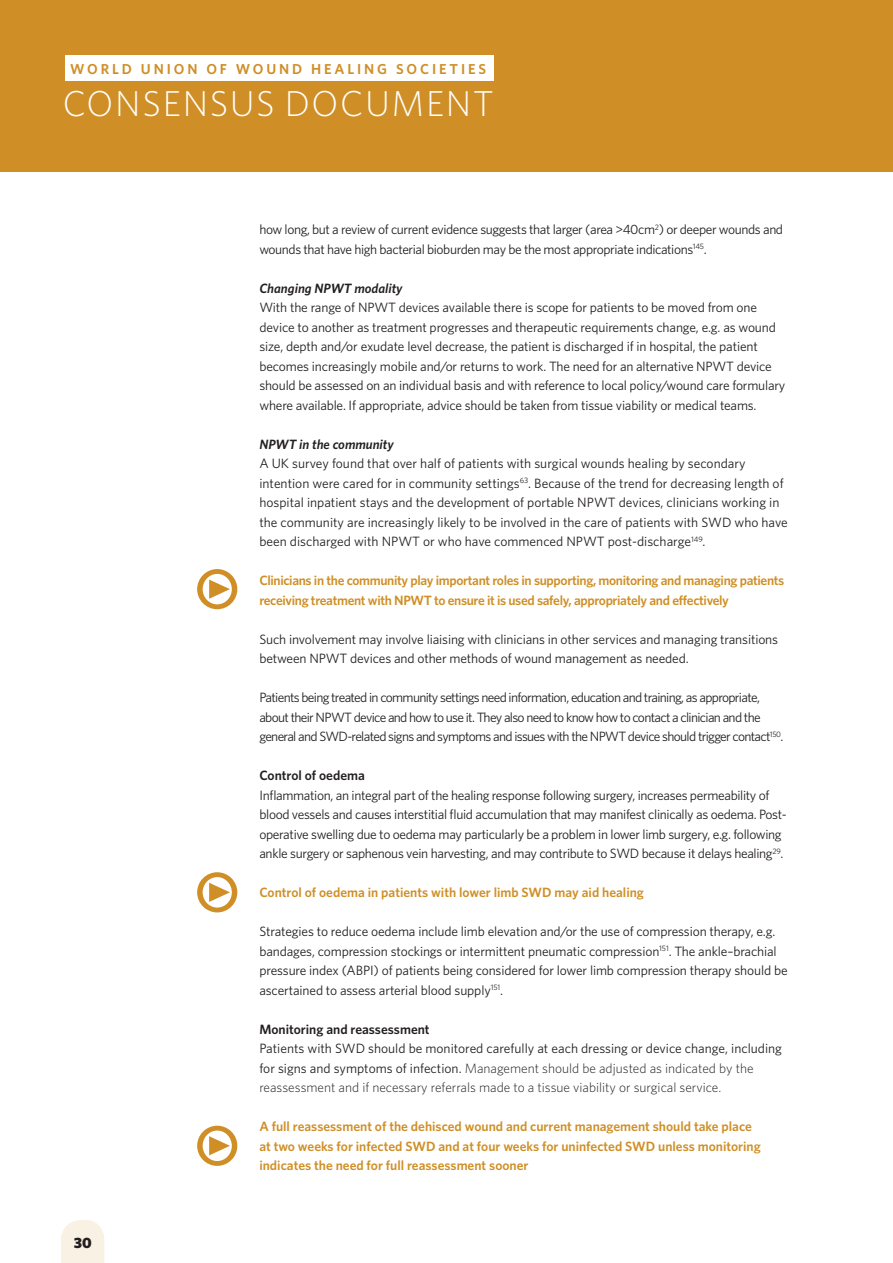
<style>
.page{position:relative;width:893px;height:1263px;background:#fff}
.page>*{position:absolute;margin:0;border:0;box-sizing:border-box;transform-origin:0 0}
.t1{font:54px "Meta Pro";color:#cf8f26}
.t2{font:300 36px "Whitney";letter-spacing:.05em;color:#fff}
.t3{font:900 15px "Whitney";color:#231f20}
.t4{font:600 14.4px "Whitney";letter-spacing:.2em;color:#cf8f26}
.t5{font:13.5px/19.5px "Whitney";letter-spacing:-.015em;color:#231f20}
.t6{font:13.5px/19.5px "Whitney";letter-spacing:-.05em;color:#231f20}
.t7{font:600 13.5px/19.5px "Whitney";letter-spacing:-.005em;color:#cf8f26}
.t8{font:300 13.5px/19.5px "Whitney";color:#231f20}
.t9{font:600 13.5px/19.5px "Whitney";letter-spacing:-.025em;color:#cf8f26}
.t10{font:600 13.5px "Whitney";color:#231f20}
.t11{font:italic 600 13.5px "Whitney";color:#231f20}
.s1{font-weight:400}
</style>
<div class="page">
<div style="left:0;top:0;width:893px;height:171px;background:#cf8f26"></div>
<div style="left:65px;top:55px;width:429px;height:25px;background:#fff"></div>
<svg style="left:62px;top:1220px;width:42px;height:16px"></svg>
<div style="left:62px;top:1236px;width:42px;height:27px;background:#f9f1e3"></div>
<p class="t4" style="left:70px;top:60px;width:417px">WORLD UNION OF WOUND HEALING SOCIETIES</p>
<h2 class="t2" style="left:63px;top:82px;width:432px">CONSENSUS DOCUMENT</h2>
<p class="t3" style="left:74px;top:1234px;width:19px">30</p>
<p class="t3" style="left:78px;top:1234px;width:11px">4</p>
<h1 class="t1" style="left:195px;top:549px;width:47px">•</h1>
<h1 class="t1" style="left:195px;top:852px;width:47px">•</h1>
<h1 class="t1" style="left:195px;top:1105px;width:47px">•</h1>
<p class="t5" style="left:259px;top:219px;width:525px">how long, but a review of current evidence suggests that larger (area &gt;40cm<sup>2</sup>) or deeper wounds and wounds that have high bacterial bioburden may be the most appropriate indications<sup>145</sup>.</p>
<p class="t11" style="left:259px;top:280px;width:145px">Changing NPWT modality</p>
<p class="t5" style="left:259px;top:297px;width:527px">With the range of NPWT devices available there is scope for patients to be moved from one device to another as treatment progresses and therapeutic requirements change, e.g. as wound size, depth and/or exudate level decrease, the patient is discharged if in hospital, the patient becomes increasingly mobile and/or returns to work. The need for an alternative NPWT device should be assessed on an individual basis and with reference to local policy/wound care formulary where available. If appropriate, advice should be taken from tissue viability or medical teams.</p>
<p class="t11" style="left:259px;top:436px;width:136px">NPWT in the community</p>
<p class="t5" style="left:259px;top:453px;width:530px">A UK survey found that over half of patients with surgical wounds healing by secondary intention were cared for in community settings<sup>63</sup>. Because of the trend for decreasing length of hospital inpatient stays and the development of portable NPWT devices, clinicians working in the community are increasingly likely to be involved in the care of patients with SWD who have been discharged with NPWT or who have commenced NPWT post-discharge<sup>149</sup>.</p>
<p class="t9" style="left:259px;top:570px;width:526px">Clinicians in the community play important roles in supporting, monitoring and managing patients receiving treatment with NPWT to ensure it is used safely, appropriately and effectively</p>
<p class="t5" style="left:259px;top:629px;width:520px">Such involvement may involve liaising with clinicians in other services and managing transitions between NPWT devices and other methods of wound management as needed.</p>
<p class="t6" style="left:259px;top:687px;width:525px">Patients being treated in community settings need information, education and training, as appropriate, about their NPWT device and how to use it. They also need to know how to contact a clinician and the general and SWD-related signs and symptoms and issues with the NPWT device should trigger contact<sup>150</sup>.</p>
<p class="t10" style="left:259px;top:767px;width:107px">Control of oedema</p>
<p class="t5" style="left:259px;top:785px;width:529px">Inflammation, an integral part of the healing response following surgery, increases permeability of blood vessels and causes interstitial fluid accumulation that may manifest clinically as oedema. Post&shy;operative swelling due to oedema may particularly be a problem in lower limb surgery, e.g. following ankle surgery or saphenous vein harvesting, and may contribute to SWD because it delays healing<sup>29</sup>.</p>
<p class="t7" style="left:259px;top:882px;width:386px">Control of oedema in patients with lower limb SWD may aid healing</p>
<p class="t5" style="left:259px;top:921px;width:530px">Strategies to reduce oedema include limb elevation and/or the use of compression therapy, e.g. bandages, compression stockings or intermittent pneumatic compression<sup>151</sup>. The ankle–brachial pressure index (ABPI) of patients being considered for lower limb compression therapy should be ascertained to assess arterial blood supply<sup>151</sup>.</p>
<p class="t10" style="left:259px;top:1021px;width:172px">Monitoring and reassessment</p>
<p class="t8" style="left:259px;top:1038px;width:524px"><span class="s1">Patients with SWD should be monitored carefully at each dressing or device change, including for signs and symptoms of infection.</span> Management should be adjusted as indicated by the reassessment and if necessary referrals made to a tissue viability or surgical service.</p>
<p class="t7" style="left:259px;top:1116px;width:503px">A full reassessment of the dehisced wound and current management should take place at two weeks for infected SWD and at four weeks for uninfected SWD unless monitoring indicates the need for full reassessment sooner</p>
</div>
